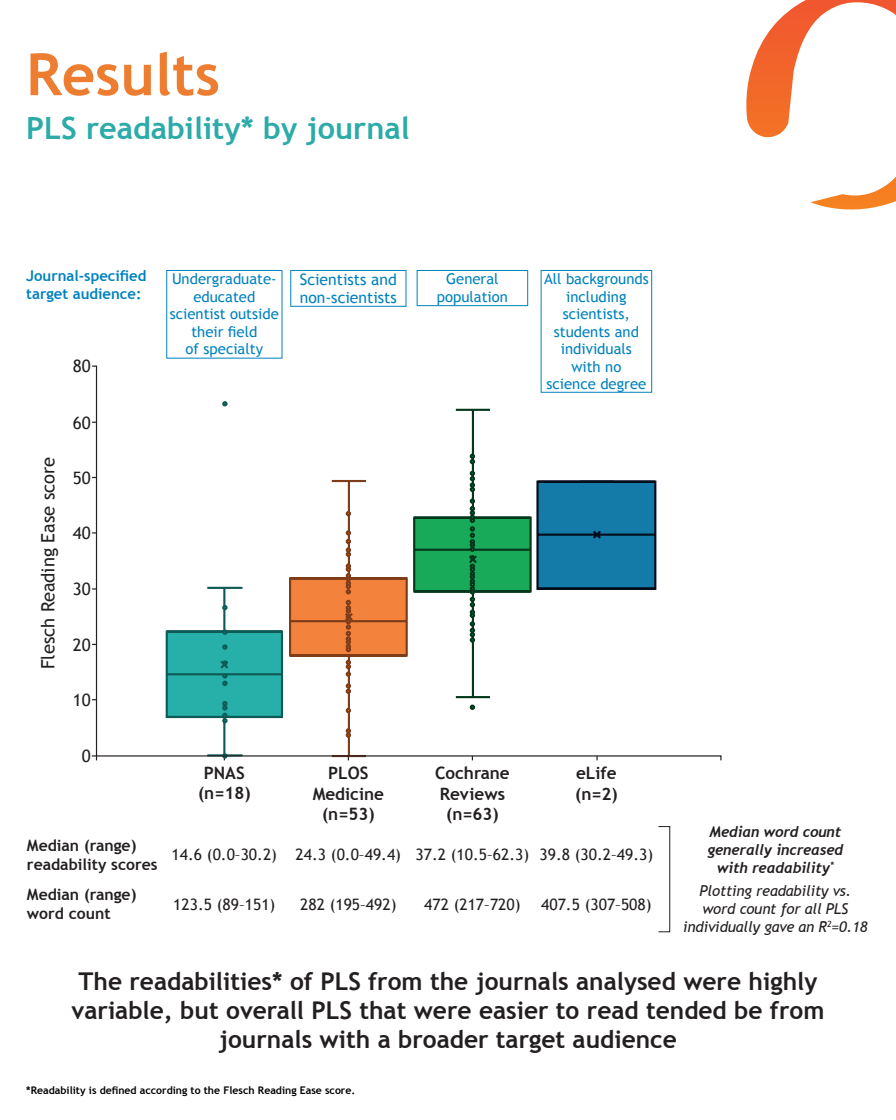
<style>
.page{position:relative;width:896px;height:1120px;background:#fff}
.page>*{position:absolute;margin:0;border:0;box-sizing:border-box;transform-origin:0 0}
.t1{font:700 58.19px "Trebuchet MS";color:#ed7d31}
.t2{font:700 30.62px "Trebuchet MS";color:#2caba8}
.t3{font:700 24.5px/29.4px "Trebuchet MS";color:#231f20;text-align:center}
.t4{font:18.38px "Trebuchet MS";color:#231f20}
.t5{font:700 17.06px/20.5px "Trebuchet MS";color:#231f20;text-align:center}
.t6{font:17.06px "Trebuchet MS";color:#231f20}
.t7{font:15.75px "Trebuchet MS";color:#231f20}
.t8{font:700 15.75px/18.9px "Trebuchet MS";color:#231f20}
.t9{font:15.75px/17.5px "Trebuchet MS";color:#0082be}
.t10{font:14.88px/17.5px "Trebuchet MS";color:#0082be;text-align:center}
.t11{font:italic 14.88px/17.8px "Trebuchet MS";letter-spacing:-.01em;color:#231f20;text-align:center}
.t12{font:italic 700 14.88px/17.8px "Trebuchet";letter-spacing:-.01em;color:#231f20;text-align:center}
.t13{font:700 14.88px/17.8px "Trebuchet MS";color:#0082be}
.t14{font:700 10.5px "Trebuchet MS";color:#000}
</style>
<div class="page">
<svg style="left:746px;top:0;width:150px;height:210px"></svg>
<div style="left:658px;top:826px;width:12px;height:106px;border:1px solid #231f20"></div>
<svg style="left:91px;top:270px;width:631px;height:491px"></svg>
<p class="t1" style="left:26px;top:38px;width:195px">Results</p>
<p class="t2" style="left:26px;top:109px;width:385px">PLS readability* by journal</p>
<p class="t13" style="left:26px;top:267px;width:122px">Journal-specified target audience:</p>
<p class="t10" style="left:170px;top:271px;width:111px">Undergraduate&shy;educated scientist outside their field<br>of specialty</p>
<p class="t9" style="left:300px;top:271px;width:99px">Scientists and non-scientists</p>
<p class="t10" style="left:437px;top:271px;width:73px">General population</p>
<p class="t10" style="left:544px;top:271px;width:106px">All backgrounds including scientists, students and individuals<br>with no<br>science degree</p>
<p class="t6" style="left:73px;top:356px;width:19px">80</p>
<p class="t4" style="left:37px;top:669px;width:214px;rotate:-90deg">Flesch Reading Ease score</p>
<p class="t6" style="left:73px;top:412px;width:19px">60</p>
<p class="t6" style="left:73px;top:468px;width:19px">50</p>
<p class="t6" style="left:73px;top:523px;width:19px">40</p>
<p class="t6" style="left:73px;top:579px;width:19px">30</p>
<p class="t6" style="left:73px;top:635px;width:19px">20</p>
<p class="t6" style="left:73px;top:690px;width:19px">10</p>
<p class="t6" style="left:82px;top:746px;width:10px">0</p>
<p class="t5" style="left:204px;top:763px;width:42px">PNAS</p>
<p class="t5" style="left:198px;top:783px;width:54px">(n=18)</p>
<p class="t5" style="left:313px;top:763px;width:73px">PLOS<br>Medicine</p>
<p class="t5" style="left:322px;top:804px;width:54px">(n=53)</p>
<p class="t5" style="left:435px;top:763px;width:76px;text-align:left">Cochrane<br>Reviews</p>
<p class="t5" style="left:446px;top:804px;width:54px">(n=63)</p>
<p class="t5" style="left:576px;top:763px;width:42px">eLife</p>
<p class="t5" style="left:575px;top:783px;width:44px">(n=2)</p>
<p class="t8" style="left:27px;top:836px;width:132px">Median (range) readability scores</p>
<p class="t7" style="left:172px;top:845px;width:107px">14.6 (0.0–30.2)</p>
<p class="t7" style="left:296px;top:845px;width:107px">24.3 (0.0–49.4)</p>
<p class="t7" style="left:416px;top:845px;width:115px">37.2 (10.5–62.3)</p>
<p class="t7" style="left:540px;top:845px;width:115px">39.8 (30.2–49.3)</p>
<p class="t8" style="left:27px;top:885px;width:111px">Median (range) word count</p>
<p class="t7" style="left:173px;top:895px;width:104px">123.5 (89–151)</p>
<p class="t7" style="left:300px;top:895px;width:98px">282 (195–492)</p>
<p class="t7" style="left:424px;top:895px;width:98px">472 (217–720)</p>
<p class="t7" style="left:541px;top:895px;width:112px">407.5 (307–508)</p>
<p class="t12" style="left:707px;top:823px;width:138px">Median word count generally increased with readability<sup>*</sup></p>
<p class="t11" style="left:683px;top:882px;width:186px">Plotting readability vs. word count for all PLS individually gave an R<sup>2</sup>=0.18</p>
<p class="t3" style="left:72px;top:966px;width:754px">The readabilities* of PLS from the journals analysed were highly variable, but overall PLS that were easier to read tended be from journals with a broader target audience</p>
<p class="t14" style="left:26px;top:1083px;width:331px">*Readability is defined according to the Flesch Reading Ease score.</p>
</div>
